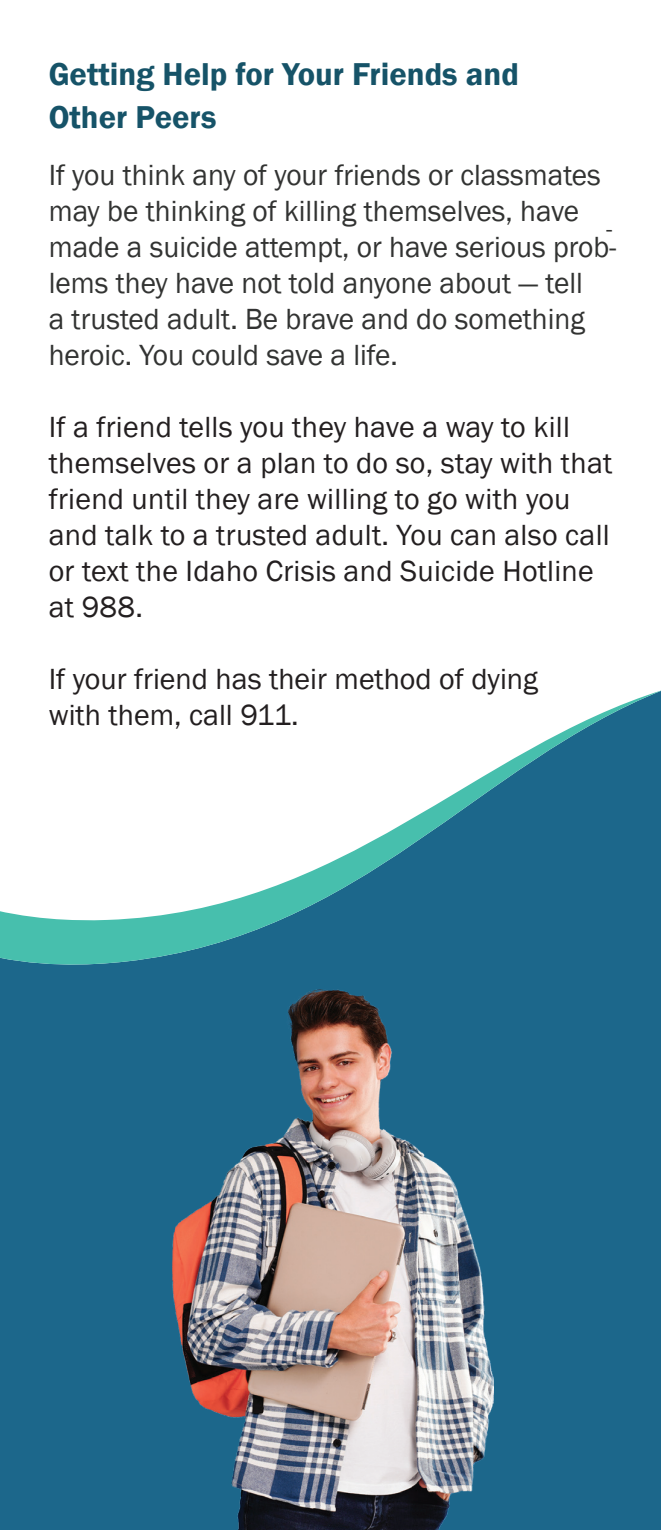
<style>
.page{position:relative;width:661px;height:1530px;background:#fff}
.page>*{position:absolute;margin:0;border:0;box-sizing:border-box;transform-origin:0 0}
.t1{font:600 32.5px/42.5px "Franklin Gothic";color:#165368}
.t2{font:30px/36px "Franklin Gothic";letter-spacing:.01em;color:#231f20}
.t3{font:30px/36px "Franklin Gothic";color:#323332}
.t4{font:25px "Franklin Gothic";color:#323332}
</style>
<div class="page">
<div style="left:0;top:968px;width:660px;height:562px;background:#1c678b"></div>
<svg style="left:0;top:691px;width:660px;height:277px"></svg>
<img style="left:172px;top:987px;width:320px;height:543px">
<h2 class="t1" style="left:49px;top:54px;width:471px">Getting Help for Your Friends and<br>Other Peers</h2>
<p class="t3" style="left:49px;top:158px;width:569px">If you think any of your friends or classmates may be thinking of killing themselves, have made a suicide attempt, or have serious prob&shy;lems they have not told anyone about — tell<br>a trusted adult. Be brave and do something heroic. You could save a life.</p>
<p class="t4" style="left:605px;top:214px;width:8px">-</p>
<p class="t2" style="left:49px;top:410px;width:564px">If a friend tells you they have a way to kill themselves or a plan to do so, stay with that friend until they are willing to go with you and talk to a trusted adult. You can also call or text the Idaho Crisis and Suicide Hotline at 988.</p>
<p class="t2" style="left:49px;top:662px;width:490px">If your friend has their method of dying with them, call 911.</p>
</div>
